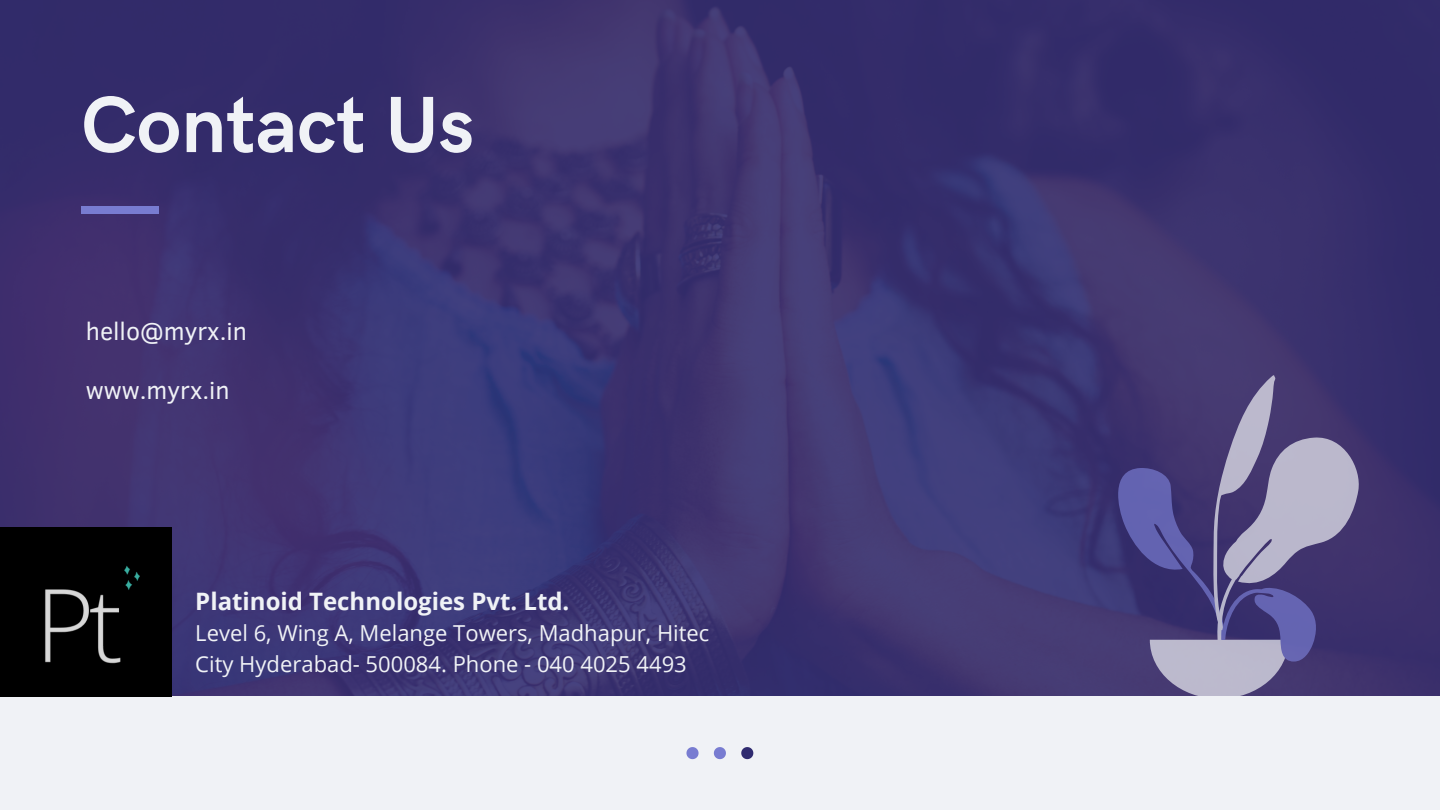
<style>
.page{position:relative;width:1440px;height:810px;background:#fff}
.page>*{position:absolute;margin:0;border:0;box-sizing:border-box;transform-origin:0 0}
.t1{font:700 80px "HK Grotesk";color:#f0f2f6}
.t2{font:25px "Clear Sans";color:#f0f2f6}
.t3{font:700 24px "Open Sans";color:#f0f2f6}
.t4{font:22px/30.8px "Open Sans";color:#f0f2f6}
</style>
<div class="page">
<img style="left:0;top:0;width:1440px;height:696px">
<div style="left:0;top:696px;width:1440px;height:114px;background:#f0f2f6"></div>
<svg style="left:1118px;top:375px;width:241px;height:321px;background:#635b8d"></svg>
<div style="left:81px;top:206px;width:78px;height:7px;background:#787cd1"></div>
<svg style="left:686px;top:747px;width:13px;height:12px"></svg>
<svg style="left:714px;top:747px;width:12px;height:12px"></svg>
<svg style="left:741px;top:747px;width:12px;height:12px"></svg>
<div style="left:0;top:528px;width:171px;height:168px;background:#000"></div>
<img style="left:45px;top:566px;width:95px;height:98px">
<p class="t1" style="left:81px;top:80px;width:395px">Contact Us</p>
<p class="t2" style="left:86px;top:313px;width:163px">hello@myrx.in</p>
<p class="t2" style="left:86px;top:372px;width:145px">www.myrx.in</p>
<p class="t3" style="left:195px;top:584px;width:376px">Platinoid Technologies Pvt. Ltd.</p>
<p class="t4" style="left:195px;top:618px;width:516px">Level 6, Wing A, Melange Towers, Madhapur, Hitec<br>City Hyderabad- 500084. Phone - 040 4025 4493</p>
</div>
